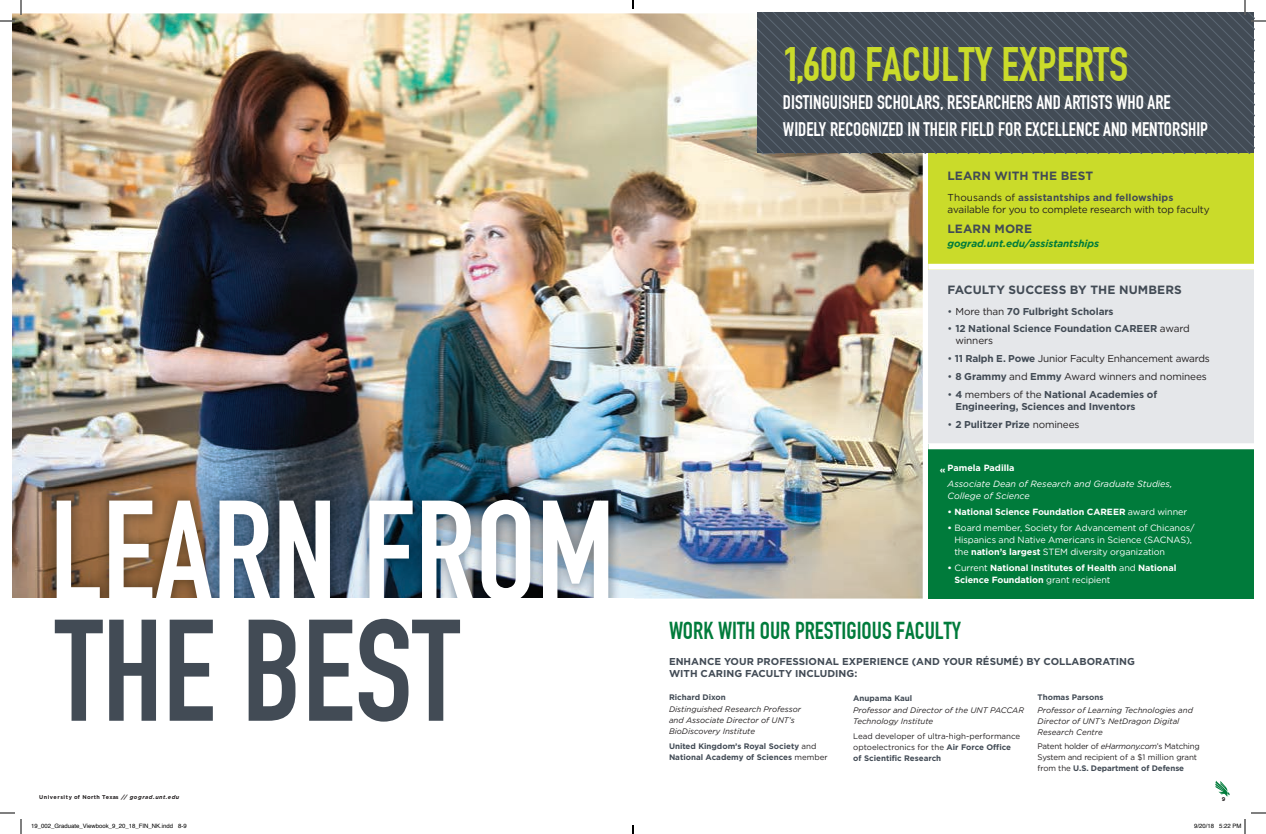
<style>
.page{position:relative;width:1266px;height:834px;background:#fff}
.page>*{position:absolute;margin:0;border:0;box-sizing:border-box;transform-origin:0 0}
.t1{font:700 142px "DIN Condensed";color:#fff}
.t2{font:700 142px "DIN Condensed";color:#424b55}
.t3{font:700 47.3px "DIN Condensed";color:#cadb2a}
.t4{font:700 24px "DIN Condensed";color:#007b3b}
.t5{font:700 19.3px/27px "DIN Condensed";color:#fff}
.t6{font:700 12px "Gotham";letter-spacing:.005em;color:#424b55}
.t7{font:700 10px/12px "Gotham";letter-spacing:-.005em;color:#424b55}
.t8{font:10px "Gotham HTF";letter-spacing:-.02em;color:#231f20}
.t9{font:italic 700 10px "Gotham HTF";letter-spacing:-.005em;color:#007b3b}
.t10{font:700 9px/12px "Gotham";letter-spacing:-.005em;color:#fff}
.t11{font:9px/12px "Gotham HTF";letter-spacing:-.01em;color:#fff}
.t12{font:italic 9px/12px "Gotham HTF";color:#fff}
.t13{font:italic 8px/11px "Gotham HTF";color:#231f20}
.t14{font:700 8px/11px "Gotham";color:#424b55}
.t15{font:8px/11px "Gotham HTF";letter-spacing:-.01em;color:#231f20}
.t16{font:6px "Helvetica";color:#000}
.t17{font:700 5.5px "Gotham";letter-spacing:.08em;color:#231f20}
.s1{font-family:"Gotham HTF";font-weight:400;color:#231f20}
.s2{font-style:italic}
.s3{font-family:"Gotham HTF";font-weight:400}
.s4{color:#424b55}
.s5{font-family:"Gotham";font-weight:700;color:#424b55}
.s6{font-family:"Gotham";font-weight:700}
</style>
<div class="page">
<img style="left:12px;top:13px;width:911px;height:586px">
<div style="left:928px;top:267px;width:326px;height:178px;background:#e5e7ea"></div>
<div style="left:928px;top:151px;width:326px;height:119px;background:#cadb2a"></div>
<div style="left:928px;top:444px;width:326px;height:155px;background:#007b3b"></div>
<div style="left:928px;top:264px;width:326px;height:6px;background:#fff"></div>
<div style="left:928px;top:443px;width:326px;height:6px;background:#fff"></div>
<img style="left:44px;top:487px;width:577px;height:111px">
<div style="left:12px;top:598px;width:622px;height:55px;background:#fff"></div>
<svg style="left:1215px;top:780px;width:15px;height:17px"></svg>
<svg style="left:757px;top:12px;width:497px;height:141px;background:#454e58"></svg>
<svg style="left:0;top:0;width:22px;height:22px"></svg>
<svg style="left:0;top:812px;width:22px;height:22px"></svg>
<svg style="left:1244px;top:0;width:22px;height:22px"></svg>
<svg style="left:1244px;top:812px;width:22px;height:22px"></svg>
<svg style="left:632px;top:0;width:2px;height:9px"></svg>
<svg style="left:632px;top:825px;width:2px;height:9px"></svg>
<h2 class="t3" style="left:783px;top:36px;width:347px">1,600 FACULTY EXPERTS</h2>
<h3 class="t5" style="left:783px;top:89px;width:427px">DISTINGUISHED SCHOLARS, RESEARCHERS AND ARTISTS WHO ARE<br>WIDELY RECOGNIZED IN THEIR FIELD FOR EXCELLENCE AND MENTORSHIP</h3>
<p class="t6" style="left:948px;top:169px;width:147px">LEARN WITH THE BEST</p>
<p class="t7" style="left:948px;top:191px;width:227px"><span class="s1">Thousands of</span> assistantships and fellowships</p>
<p class="t8" style="left:948px;top:204px;width:264px">available for you to complete research with top faculty</p>
<p class="t6" style="left:948px;top:222px;width:86px">LEARN MORE</p>
<p class="t9" style="left:948px;top:237px;width:153px">gograd.unt.edu/assistantships</p>
<h1 class="t1" style="left:50px;top:469px;width:567px">LEARN FROM</h1>
<h1 class="t2" style="left:55px;top:588px;width:406px">THE BEST</h1>
<p class="t17" style="left:39px;top:793px;width:142px">University of North Texas <span class="s2">// gograd.unt.edu</span></p>
<p class="t6" style="left:948px;top:283px;width:236px">FACULTY SUCCESS BY THE NUMBERS</p>
<p class="t7" style="left:948px;top:305px;width:168px"><span class="s3">•</span> <span class="s1">More than</span> 70 Fulbright Scholars</p>
<p class="t7" style="left:948px;top:323px;width:244px"><span class="s3">•</span> 12 National Science Foundation CAREER <span class="s1">award</span></p>
<p class="t8" style="left:955px;top:335px;width:39px">winners</p>
<p class="t8" style="left:948px;top:353px;width:264px"><span class="s4">•</span> <span class="s5">11 Ralph E. Powe</span> Junior Faculty Enhancement awards</p>
<p class="t8" style="left:948px;top:371px;width:261px"><span class="s4">•</span> <span class="s5">8 Grammy</span> and <span class="s5">Emmy</span> Award winners and nominees</p>
<p class="t7" style="left:955px;top:388px;width:203px;text-indent:-8px"><span class="s3">•</span> 4 <span class="s1">members of the</span> National Academies of<br>Engineering, Sciences and Inventors</p>
<p class="t7" style="left:948px;top:418px;width:133px"><span class="s3">•</span> 2 Pulitzer Prize <span class="s1">nominees</span></p>
<p class="t10" style="left:948px;top:462px;width:68px">Pamela Padilla</p>
<p class="t12" style="left:948px;top:478px;width:226px">Associate Dean of Research and Graduate Studies,<br>College of Science</p>
<p class="t10" style="left:948px;top:505px;width:241px">• National Science Foundation CAREER <span class="s3">award winner</span></p>
<p class="t11" style="left:954px;top:521px;width:242px;text-indent:-7px"><span class="s6">•</span> Board member, Society for Advancement of Chicanos/<br>Hispanics and Native Americans in Science (SACNAS), the <span class="s6">nation’s largest</span> STEM diversity organization</p>
<p class="t10" style="left:954px;top:561px;width:224px;text-indent:-7px">• <span class="s3">Current</span> National Institutes of Health <span class="s3">and</span> National<br>Science Foundation <span class="s3">grant recipient</span></p>
<p class="t10" style="left:940px;top:463px;width:7px">«</p>
<h3 class="t4" style="left:669px;top:616px;width:294px">WORK WITH OUR PRESTIGIOUS FACULTY</h3>
<p class="t7" style="left:669px;top:655px;width:468px">ENHANCE YOUR PROFESSIONAL EXPERIENCE (AND YOUR RÉSUMÉ) BY COLLABORATING<br>WITH CARING FACULTY INCLUDING:</p>
<p class="t14" style="left:669px;top:691px;width:58px">Richard Dixon</p>
<p class="t13" style="left:669px;top:704px;width:134px">Distinguished Research Professor and Associate Director of UNT’s<br>BioDiscovery Institute</p>
<p class="t14" style="left:669px;top:741px;width:160px">United Kingdom’s Royal Society <span class="s1">and<br></span>National Academy of Sciences <span class="s1">member</span></p>
<p class="t14" style="left:853px;top:692px;width:61px">Anupama Kaul</p>
<p class="t13" style="left:853px;top:705px;width:172px">Professor and Director of the UNT PACCAR<br>Technology Institute</p>
<p class="t15" style="left:853px;top:731px;width:169px">Lead developer of ultra-high-performance optoelectronics for the <span class="s5">Air Force Office</span></p>
<p class="t14" style="left:853px;top:752px;width:89px">of Scientific Research</p>
<p class="t14" style="left:1038px;top:691px;width:67px">Thomas Parsons</p>
<p class="t13" style="left:1038px;top:704px;width:157px">Professor of Learning Technologies and<br>Director of UNT’s NetDragon Digital<br>Research Centre</p>
<p class="t15" style="left:1038px;top:741px;width:164px">Patent holder of <span class="s2">eHarmony.com</span>’s Matching<br>System and recipient of a $1 million grant</p>
<p class="t14" style="left:1038px;top:763px;width:148px"><span class="s1">from the</span> U.S. Department of Defense</p>
<p class="t17" style="left:1222px;top:796px;width:5px">9</p>
<p class="t16" style="left:31px;top:821px;width:157px">19_002_Graduate_Viewbook_9_20_18_FIN_NK.indd 8-9</p>
<p class="t16" style="left:1194px;top:821px;width:49px">9/20/18 5:22 PM</p>
</div>
